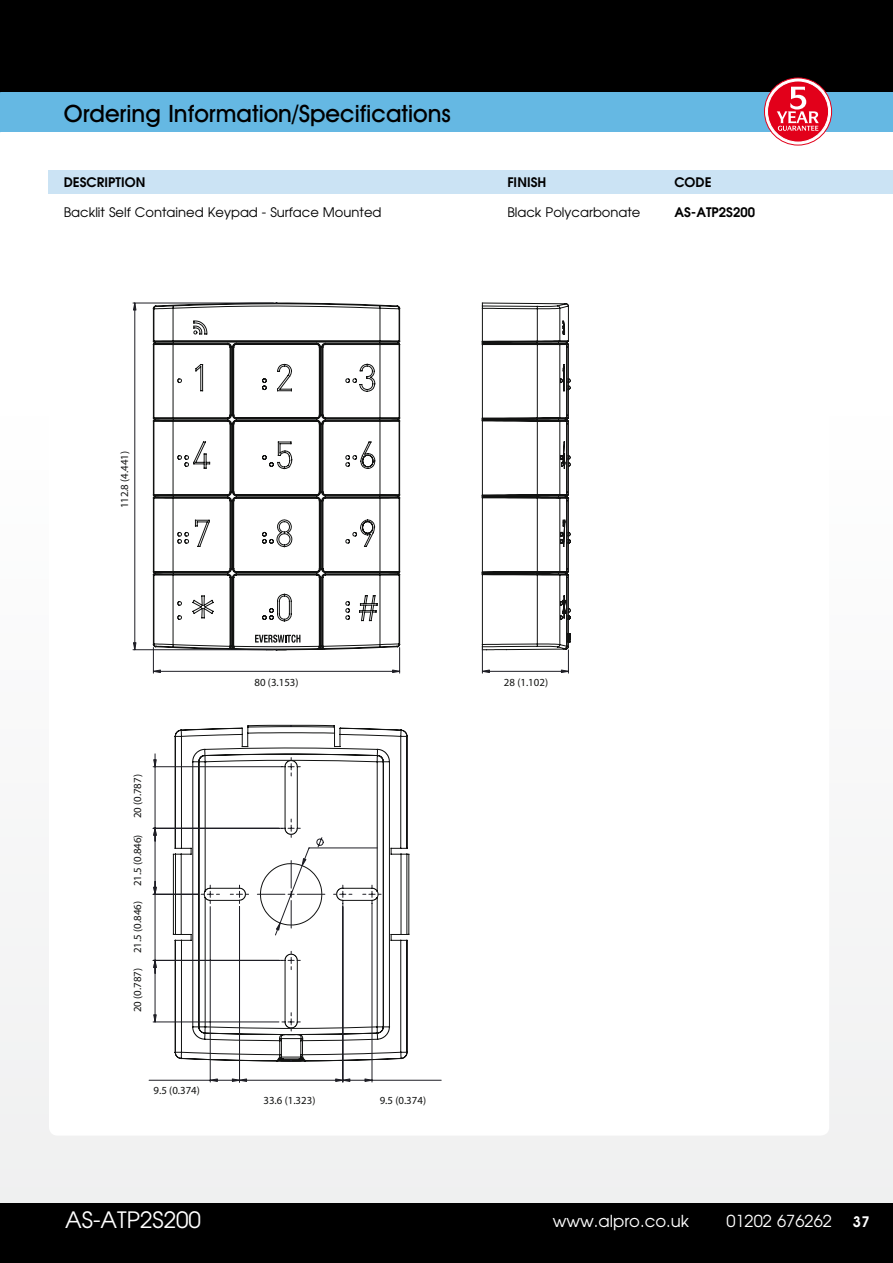
<style>
.page{position:relative;width:893px;height:1263px;background:#fff}
.page>*{position:absolute;margin:0;border:0;box-sizing:border-box;transform-origin:0 0}
.t1{font:500 24px "Avant Garde IT Cby BT";color:#000}
.t2{font:22.5px "Avant Garde";color:#fff}
.t3{font:16.5px "Avant Garde";color:#fff}
.t4{font:600 15px "Avant Garde IT Cby BT";color:#fff}
.t5{font:13.2px "Avant Garde";color:#000}
.t6{font:600 13.2px "Avant Garde";color:#000}
.t7{font:10.8px "Myriad";color:#111211}
</style>
<div class="page">
<div style="left:0;top:121px;width:893px;height:1142px;background:linear-gradient(to right,#f9fafa,#f9f9f9)"></div>
<div style="left:49px;top:170px;width:844px;height:23px;background:#cbe3f4"></div>
<div style="left:0;top:1203px;width:893px;height:60px;background:#000"></div>
<div style="left:0;top:0;width:893px;height:93px;background:#000"></div>
<div style="left:0;top:93px;width:893px;height:39px;background:#65b8e3"></div>
<div style="left:49px;top:270px;width:780px;height:865px;background:#fff;border-radius:9px"></div>
<svg style="left:278px;top:303px;width:293px;height:347px"></svg>
<svg style="left:132px;top:302px;width:146px;height:349px"></svg>
<svg style="left:133px;top:642px;width:3px;height:8px"></svg>
<svg style="left:133px;top:303px;width:3px;height:7px"></svg>
<svg style="left:149px;top:725px;width:293px;height:357px"></svg>
<svg style="left:276px;top:923px;width:4px;height:7px"></svg>
<svg style="left:302px;top:858px;width:4px;height:8px"></svg>
<svg style="left:154px;top:1015px;width:2px;height:7px"></svg>
<svg style="left:154px;top:887px;width:2px;height:7px"></svg>
<svg style="left:154px;top:960px;width:2px;height:8px"></svg>
<svg style="left:232px;top:1079px;width:15px;height:2px"></svg>
<svg style="left:210px;top:1079px;width:8px;height:2px"></svg>
<svg style="left:154px;top:828px;width:2px;height:7px"></svg>
<svg style="left:154px;top:759px;width:2px;height:8px"></svg>
<svg style="left:365px;top:1079px;width:7px;height:2px"></svg>
<svg style="left:336px;top:1079px;width:14px;height:2px"></svg>
<svg style="left:482px;top:303px;width:88px;height:370px"></svg>
<hr style="left:153px;top:671px;width:247px;height:1px;background:#1e1e25">
<svg style="left:392px;top:647px;width:8px;height:26px"></svg>
<svg style="left:153px;top:647px;width:8px;height:26px"></svg>
<svg style="left:255px;top:635px;width:45px;height:8px"></svg>
<svg style="left:764px;top:78px;width:68px;height:67px"></svg>
<div style="left:764px;top:78px;width:68px;height:67px;border:1px solid #e2001a;border-radius:50%"></div>
<div style="left:767px;top:81px;width:62px;height:61px;background:#e2001a;border-radius:50%"></div>
<div style="left:767px;top:81px;width:62px;height:61px;border:1px solid #fff;border-radius:50%"></div>
<svg style="left:776px;top:87px;width:43px;height:44px"></svg>
<h1 class="t1" style="left:64px;top:98px;width:388px">Ordering Information/Specifications</h1>
<p class="t6" style="left:64px;top:174px;width:83px">DESCRIPTION</p>
<p class="t6" style="left:507px;top:174px;width:41px">FINISH</p>
<p class="t6" style="left:674px;top:174px;width:39px">CODE</p>
<p class="t5" style="left:64px;top:204px;width:319px">Backlit Self Contained Keypad - Surface Mounted</p>
<p class="t5" style="left:507px;top:204px;width:135px">Black Polycarbonate</p>
<p class="t6" style="left:674px;top:203px;width:82px">AS-ATP2S200</p>
<p class="t7" style="left:119px;top:508px;width:59px;rotate:-90deg">112.8 (4.441)</p>
<p class="t7" style="left:132px;top:818px;width:46px;rotate:-90deg">20 (0.787)</p>
<p class="t7" style="left:132px;top:886px;width:53px;rotate:-90deg">21.5 (0.846)</p>
<p class="t7" style="left:132px;top:953px;width:53px;rotate:-90deg">21.5 (0.846)</p>
<p class="t7" style="left:132px;top:1012px;width:46px;rotate:-90deg">20 (0.787)</p>
<p class="t7" style="left:154px;top:1085px;width:48px">9.5 (0.374)</p>
<p class="t7" style="left:255px;top:676px;width:46px">80 (3.153)</p>
<p class="t7" style="left:504px;top:676px;width:46px">28 (1.102)</p>
<p class="t7" style="left:264px;top:1095px;width:53px">33.6 (1.323)</p>
<p class="t7" style="left:380px;top:1095px;width:48px">9.5 (0.374)</p>
<h2 class="t2" style="left:65px;top:1206px;width:137px">AS-ATP2S200</h2>
<h3 class="t3" style="left:553px;top:1210px;width:138px">www.alpro.co.uk</h3>
<h3 class="t3" style="left:726px;top:1210px;width:107px">01202 676262</h3>
<h3 class="t4" style="left:852px;top:1213px;width:19px">37</h3>
</div>
